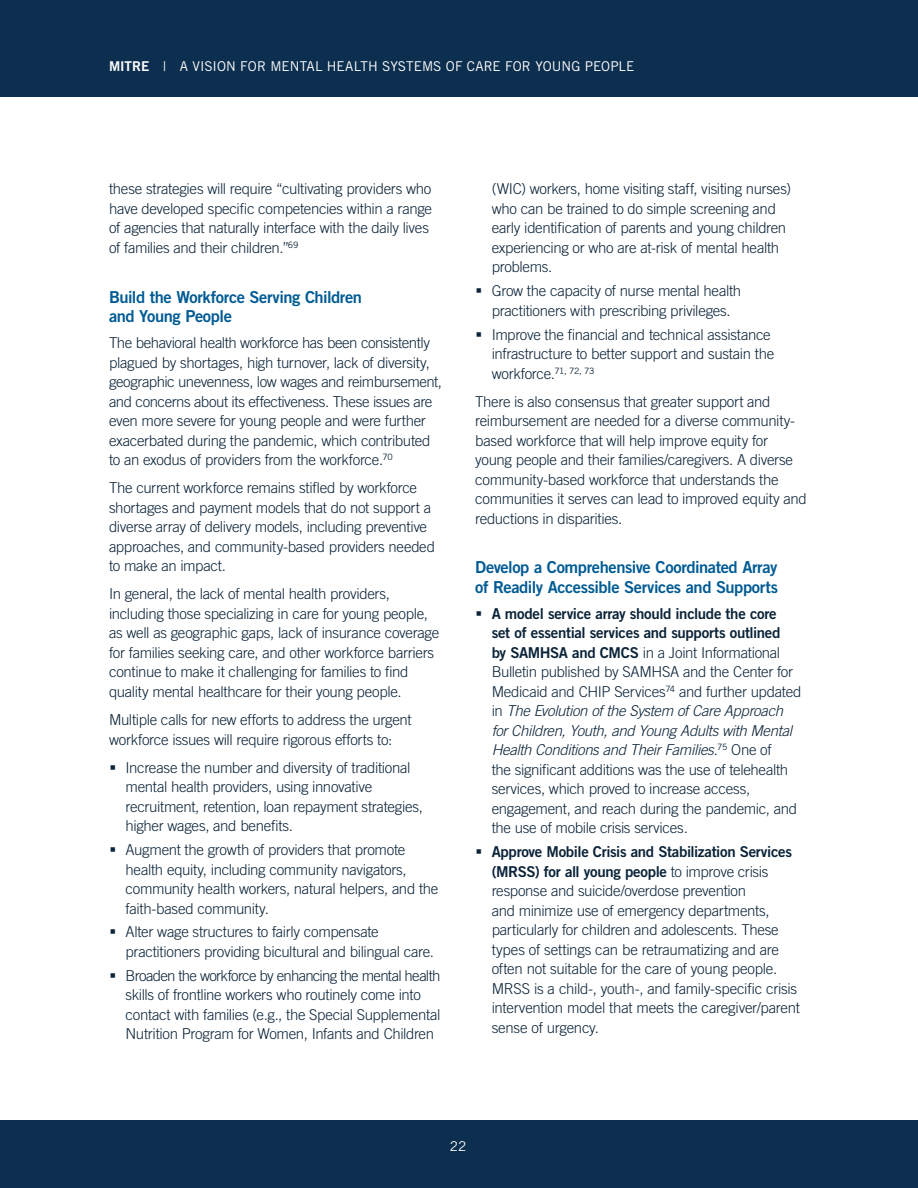
<style>
.page{position:relative;width:918px;height:1188px;background:#fff}
.page>*{position:absolute;margin:0;border:0;box-sizing:border-box;transform-origin:0 0}
.t1{font:16.5px/19.5px "Trade Gothic LT Pro Bd 2";letter-spacing:-.025em;color:#005b94}
.t2{font:300 15px/19.5px "Trade Gothic LT Pro";letter-spacing:-.02em;color:#0b2338}
.t3{font:15px/19.5px "Trade Gothic LT Pro Bd 2";letter-spacing:-.02em;color:#0b2338}
.t4{font:13.5px "Trade Gothic LT Pro";letter-spacing:.005em;color:#fff}
.s1{font-family:"Trade Gothic LT Pro Bd 2"}
.s2{font-family:"Trade Gothic LT Pro Bd 2";font-weight:400}
.s3{font-style:italic}
.s4{font-family:"Trade Gothic LT Pro";font-weight:300}
</style>
<div class="page">
<div style="left:0;top:0;width:918px;height:97px;background:#0d2f4f"></div>
<div style="left:0;top:1120px;width:918px;height:68px;background:#0d2f4f"></div>
<p class="t4" style="left:109px;top:58px;width:527px"><span class="s1">MITRE</span> | A VISION FOR MENTAL HEALTH SYSTEMS OF CARE FOR YOUNG PEOPLE</p>
<p class="t2" style="left:109px;top:179px;width:324px">these strategies will require “cultivating providers who have developed specific competencies within a range of agencies that naturally interface with the daily lives of families and their children.”<sup>69</sup></p>
<p class="t1" style="left:109px;top:287px;width:255px">Build the Workforce Serving Children and Young People</p>
<p class="t2" style="left:109px;top:333px;width:335px">The behavioral health workforce has been consistently plagued by shortages, high turnover, lack of diversity, geographic unevenness, low wages and reimbursement, and concerns about its effectiveness. These issues are even more severe for young people and were further exacerbated during the pandemic, which contributed to an exodus of providers from the workforce.<sup>70</sup></p>
<p class="t2" style="left:109px;top:478px;width:327px">The current workforce remains stifled by workforce shortages and payment models that do not support a diverse array of delivery models, including preventive approaches, and community-based providers needed to make an impact.</p>
<p class="t2" style="left:109px;top:584px;width:332px">In general, the lack of mental health providers, including those specializing in care for young people, as well as geographic gaps, lack of insurance coverage for families seeking care, and other workforce barriers continue to make it challenging for families to find quality mental healthcare for their young people.</p>
<p class="t2" style="left:109px;top:710px;width:304px">Multiple calls for new efforts to address the urgent workforce issues will require rigorous efforts to:</p>
<p class="t2" style="left:126px;top:757px;width:299px">Increase the number and diversity of traditional mental health providers, using innovative recruitment, retention, loan repayment strategies, higher wages, and benefits.</p>
<p class="t2" style="left:126px;top:840px;width:314px">Augment the growth of providers that promote health equity, including community navigators, community health workers, natural helpers, and the faith-based community.</p>
<p class="t2" style="left:126px;top:922px;width:310px">Alter wage structures to fairly compensate practitioners providing bicultural and bilingual care.</p>
<p class="t2" style="left:126px;top:965px;width:316px">Broaden the workforce by enhancing the mental health skills of frontline workers who routinely come into contact with families (e.g., the Special Supplemental Nutrition Program for Women, Infants and Children</p>
<p class="t2" style="left:492px;top:179px;width:301px">(WIC) workers, home visiting staff, visiting nurses) who can be trained to do simple screening and early identification of parents and young children experiencing or who are at-risk of mental health problems.</p>
<p class="t2" style="left:492px;top:281px;width:251px">Grow the capacity of nurse mental health practitioners with prescribing privileges.</p>
<p class="t2" style="left:492px;top:324px;width:284px">Improve the financial and technical assistance infrastructure to better support and sustain the workforce.<sup>71,</sup> <sup>72,</sup> <sup>73</sup></p>
<p class="t2" style="left:475px;top:391px;width:333px">There is also consensus that greater support and reimbursement are needed for a diverse community&shy;based workforce that will help improve equity for young people and their families/caregivers. A diverse community-based workforce that understands the communities it serves can lead to improved equity and reductions in disparities.</p>
<p class="t1" style="left:475px;top:558px;width:304px">Develop a Comprehensive Coordinated Array of Readily Accessible Services and Supports</p>
<p class="t3" style="left:492px;top:604px;width:290px">A model service array should include the core set of essential services and supports outlined</p>
<p class="t2" style="left:492px;top:643px;width:311px"><span class="s2">by SAMHSA and CMCS</span> in a Joint Informational Bulletin published by SAMHSA and the Center for Medicaid and CHIP Services<sup>74</sup> and further updated in <span class="s3">The Evolution of the System of Care Approach for Children, Youth, and Young Adults with Mental Health Conditions and Their Families</span>.<sup>75</sup> One of<br>the significant additions was the use of telehealth services, which proved to increase access, engagement, and reach during the pandemic, and the use of mobile crisis services.</p>
<p class="t3" style="left:492px;top:842px;width:302px">Approve Mobile Crisis and Stabilization Services (MRSS) for all young people <span class="s4">to improve crisis</span></p>
<p class="t2" style="left:492px;top:881px;width:310px">response and suicide/overdose prevention<br>and minimize use of emergency departments, particularly for children and adolescents. These types of settings can be retraumatizing and are often not suitable for the care of young people.<br>MRSS is a child-, youth-, and family-specific crisis intervention model that meets the caregiver/parent sense of urgency.</p>
<p class="t4" style="left:450px;top:1138px;width:18px">22</p>
</div>
